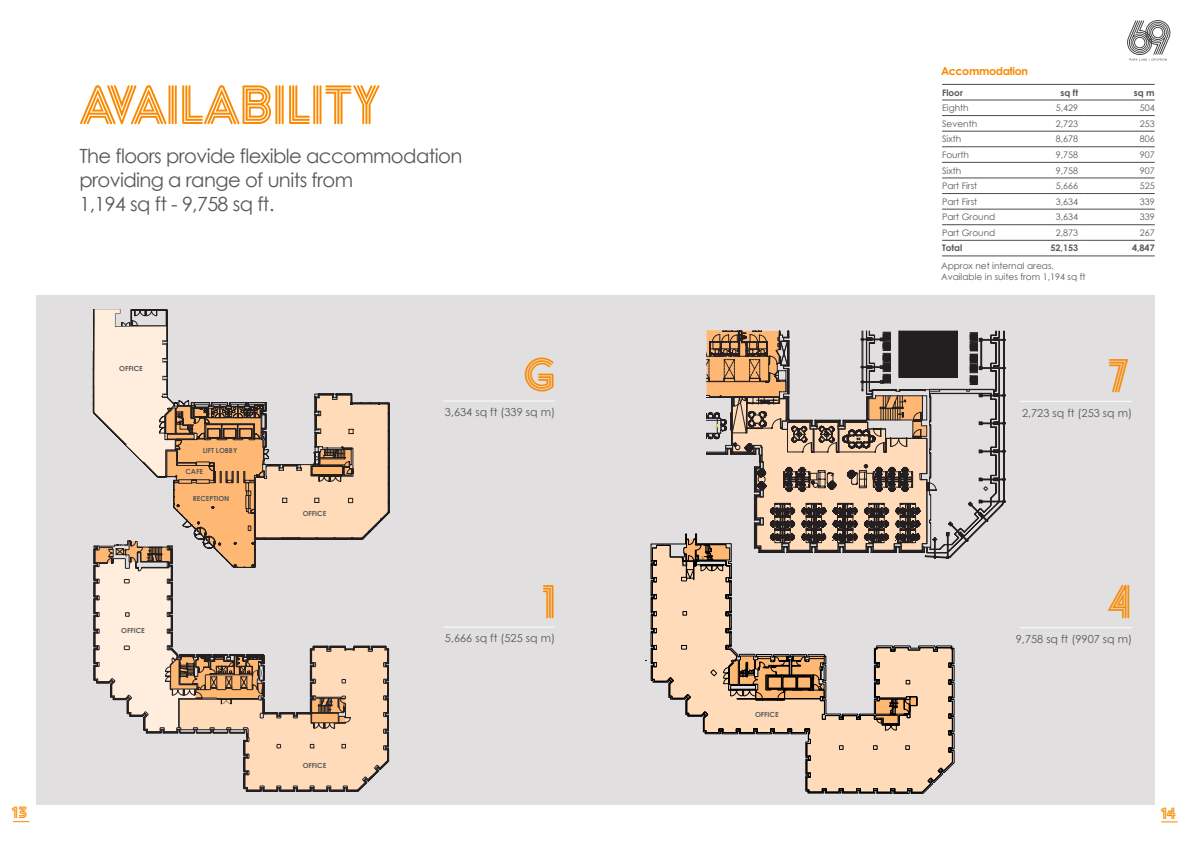
<style>
.page{position:relative;width:1191px;height:842px;background:#fff}
.page>*{position:absolute;margin:0;border:0;box-sizing:border-box;transform-origin:0 0}
.t1{font:55px "Studio Neon";color:#fa8900}
.t2{font:47px "Studio Neon";color:#fa8900}
.t3{font:19.6px "Century Gothic";letter-spacing:-.03em;color:#57585a}
.t4{font:16.4px "Havelock Complete Inline";color:#fa8900}
.t5{font:11px "Century Gothic";color:#57585a}
.t6{font:700 11px "Century Gothic";letter-spacing:-.03em;color:#fa8900}
.t7{font:9px "Century Gothic";color:#57585a}
.t8{font:700 9px "Century Gothic";color:#57585a}
.t9{font:700 7px "Century Gothic";color:#57585a}
</style>
<div class="page">
<div style="left:36px;top:295px;width:1119px;height:510px;background:#e1dfdf"></div>
<hr style="left:942px;top:84px;width:71px;height:1px;background:#4b4c4d">
<hr style="left:1013px;top:84px;width:70px;height:1px;background:#4b4c4d">
<hr style="left:1083px;top:84px;width:71px;height:1px;background:#4b4c4d">
<hr style="left:942px;top:255px;width:71px;height:1px;background:#4b4c4d">
<hr style="left:1013px;top:255px;width:70px;height:1px;background:#4b4c4d">
<hr style="left:1083px;top:255px;width:71px;height:1px;background:#4b4c4d">
<hr style="left:942px;top:100px;width:71px;height:1px;background:#4b4c4d">
<hr style="left:1013px;top:100px;width:70px;height:1px;background:#4b4c4d">
<hr style="left:1083px;top:100px;width:71px;height:1px;background:#4b4c4d">
<hr style="left:942px;top:115px;width:71px;height:1px;background:#4b4c4d">
<hr style="left:1013px;top:115px;width:70px;height:1px;background:#4b4c4d">
<hr style="left:1083px;top:115px;width:71px;height:1px;background:#4b4c4d">
<hr style="left:942px;top:131px;width:71px;height:1px;background:#4b4c4d">
<hr style="left:1013px;top:131px;width:70px;height:1px;background:#4b4c4d">
<hr style="left:1083px;top:131px;width:71px;height:1px;background:#4b4c4d">
<hr style="left:942px;top:146px;width:71px;height:1px;background:#4b4c4d">
<hr style="left:1013px;top:146px;width:70px;height:1px;background:#4b4c4d">
<hr style="left:1083px;top:146px;width:71px;height:1px;background:#4b4c4d">
<hr style="left:942px;top:162px;width:71px;height:1px;background:#4b4c4d">
<hr style="left:1013px;top:162px;width:70px;height:1px;background:#4b4c4d">
<hr style="left:1083px;top:162px;width:71px;height:1px;background:#4b4c4d">
<hr style="left:942px;top:178px;width:71px;height:1px;background:#4b4c4d">
<hr style="left:1013px;top:178px;width:70px;height:1px;background:#4b4c4d">
<hr style="left:1083px;top:178px;width:71px;height:1px;background:#4b4c4d">
<hr style="left:942px;top:193px;width:71px;height:1px;background:#4b4c4d">
<hr style="left:1013px;top:193px;width:70px;height:1px;background:#4b4c4d">
<hr style="left:1083px;top:193px;width:71px;height:1px;background:#4b4c4d">
<hr style="left:942px;top:209px;width:71px;height:1px;background:#4b4c4d">
<hr style="left:1013px;top:209px;width:70px;height:1px;background:#4b4c4d">
<hr style="left:1083px;top:209px;width:71px;height:1px;background:#4b4c4d">
<hr style="left:942px;top:224px;width:71px;height:1px;background:#4b4c4d">
<hr style="left:1013px;top:224px;width:70px;height:1px;background:#4b4c4d">
<hr style="left:1083px;top:224px;width:71px;height:1px;background:#4b4c4d">
<hr style="left:942px;top:240px;width:71px;height:1px;background:#4b4c4d">
<hr style="left:1013px;top:240px;width:70px;height:1px;background:#4b4c4d">
<hr style="left:1083px;top:240px;width:71px;height:1px;background:#4b4c4d">
<svg style="left:1127px;top:20px;width:43px;height:41px"></svg>
<svg style="left:13px;top:821px;width:17px;height:1px"></svg>
<svg style="left:1161px;top:821px;width:16px;height:1px"></svg>
<hr style="left:443px;top:627px;width:112px;height:1px;background:#fff">
<hr style="left:443px;top:401px;width:112px;height:1px;background:#fff">
<hr style="left:389px;top:403px;width:1px;height:109px;background:#211e1e">
<svg style="left:93px;top:309px;width:296px;height:483px"></svg>
<hr style="left:1020px;top:401px;width:112px;height:1px;background:#fff">
<hr style="left:1020px;top:627px;width:111px;height:1px;background:#fff">
<svg style="left:685px;top:330px;width:321px;height:224px"></svg>
<svg style="left:651px;top:539px;width:303px;height:254px"></svg>
<svg style="left:652px;top:545px;width:300px;height:247px"></svg>
<svg style="left:729px;top:656px;width:187px;height:70px"></svg>
<p class="t1" style="left:80px;top:78px;width:302px">AVAILABILITY</p>
<p class="t3" style="left:79px;top:144px;width:384px">The floors provide flexible accommodation</p>
<p class="t3" style="left:79px;top:168px;width:275px">providing a range of units from</p>
<p class="t3" style="left:79px;top:192px;width:196px">1,194 sq ft - 9,758 sq ft.</p>
<p class="t9" style="left:119px;top:364px;width:25px">OFFICE</p>
<p class="t9" style="left:203px;top:446px;width:36px">LIFT LOBBY</p>
<p class="t9" style="left:185px;top:467px;width:19px">CAFE</p>
<p class="t9" style="left:193px;top:494px;width:38px">RECEPTION</p>
<p class="t9" style="left:121px;top:626px;width:25px">OFFICE</p>
<p class="t9" style="left:303px;top:509px;width:25px">OFFICE</p>
<p class="t9" style="left:303px;top:761px;width:25px">OFFICE</p>
<p class="t2" style="left:524px;top:351px;width:33px">G</p>
<p class="t5" style="left:445px;top:406px;width:112px">3,634 sq ft (339 sq m)</p>
<p class="t2" style="left:541px;top:578px;width:16px">1</p>
<p class="t5" style="left:445px;top:632px;width:112px">5,666 sq ft (525 sq m)</p>
<p class="t9" style="left:755px;top:710px;width:25px">OFFICE</p>
<p class="t6" style="left:941px;top:64px;width:89px">Accommodation</p>
<p class="t8" style="left:942px;top:87px;width:22px">Floor</p>
<p class="t8" style="left:1060px;top:87px;width:19px">sq ft</p>
<p class="t8" style="left:1133px;top:87px;width:22px">sq m</p>
<p class="t7" style="left:942px;top:102px;width:28px">Eighth</p>
<p class="t7" style="left:1055px;top:102px;width:24px">5,429</p>
<p class="t7" style="left:1139px;top:102px;width:16px">504</p>
<p class="t7" style="left:942px;top:118px;width:37px">Seventh</p>
<p class="t7" style="left:1055px;top:118px;width:24px">2,723</p>
<p class="t7" style="left:1139px;top:118px;width:16px">253</p>
<p class="t7" style="left:942px;top:134px;width:21px">Sixth</p>
<p class="t7" style="left:1055px;top:134px;width:24px">8,678</p>
<p class="t7" style="left:1139px;top:134px;width:16px">806</p>
<p class="t7" style="left:942px;top:149px;width:28px">Fourth</p>
<p class="t7" style="left:1055px;top:149px;width:24px">9,758</p>
<p class="t7" style="left:1139px;top:149px;width:16px">907</p>
<p class="t7" style="left:942px;top:165px;width:21px">Sixth</p>
<p class="t7" style="left:1055px;top:165px;width:24px">9,758</p>
<p class="t7" style="left:1139px;top:165px;width:16px">907</p>
<p class="t7" style="left:942px;top:180px;width:37px">Part First</p>
<p class="t7" style="left:1055px;top:180px;width:24px">5,666</p>
<p class="t7" style="left:1139px;top:180px;width:16px">525</p>
<p class="t7" style="left:942px;top:196px;width:37px">Part First</p>
<p class="t7" style="left:1055px;top:196px;width:24px">3,634</p>
<p class="t7" style="left:1139px;top:196px;width:16px">339</p>
<p class="t7" style="left:942px;top:212px;width:55px">Part Ground</p>
<p class="t7" style="left:1055px;top:212px;width:24px">3,634</p>
<p class="t7" style="left:1139px;top:212px;width:16px">339</p>
<p class="t7" style="left:942px;top:227px;width:55px">Part Ground</p>
<p class="t7" style="left:1055px;top:227px;width:24px">2,873</p>
<p class="t7" style="left:1139px;top:227px;width:16px">267</p>
<p class="t8" style="left:942px;top:243px;width:22px">Total</p>
<p class="t8" style="left:1050px;top:243px;width:29px">52,153</p>
<p class="t8" style="left:1132px;top:243px;width:24px">4,847</p>
<p class="t7" style="left:941px;top:261px;width:114px">Approx net internal areas.</p>
<p class="t7" style="left:941px;top:271px;width:146px">Available in suites from 1,194 sq ft</p>
<p class="t2" style="left:1107px;top:352px;width:23px">7</p>
<p class="t5" style="left:1022px;top:406px;width:112px">2,723 sq ft (253 sq m)</p>
<p class="t2" style="left:1107px;top:578px;width:25px">4</p>
<p class="t5" style="left:1016px;top:632px;width:118px">9,758 sq ft (9907 sq m)</p>
<p class="t4" style="left:10px;top:799px;width:20px">13</p>
<p class="t4" style="left:1158px;top:799px;width:20px">14</p>
</div>
